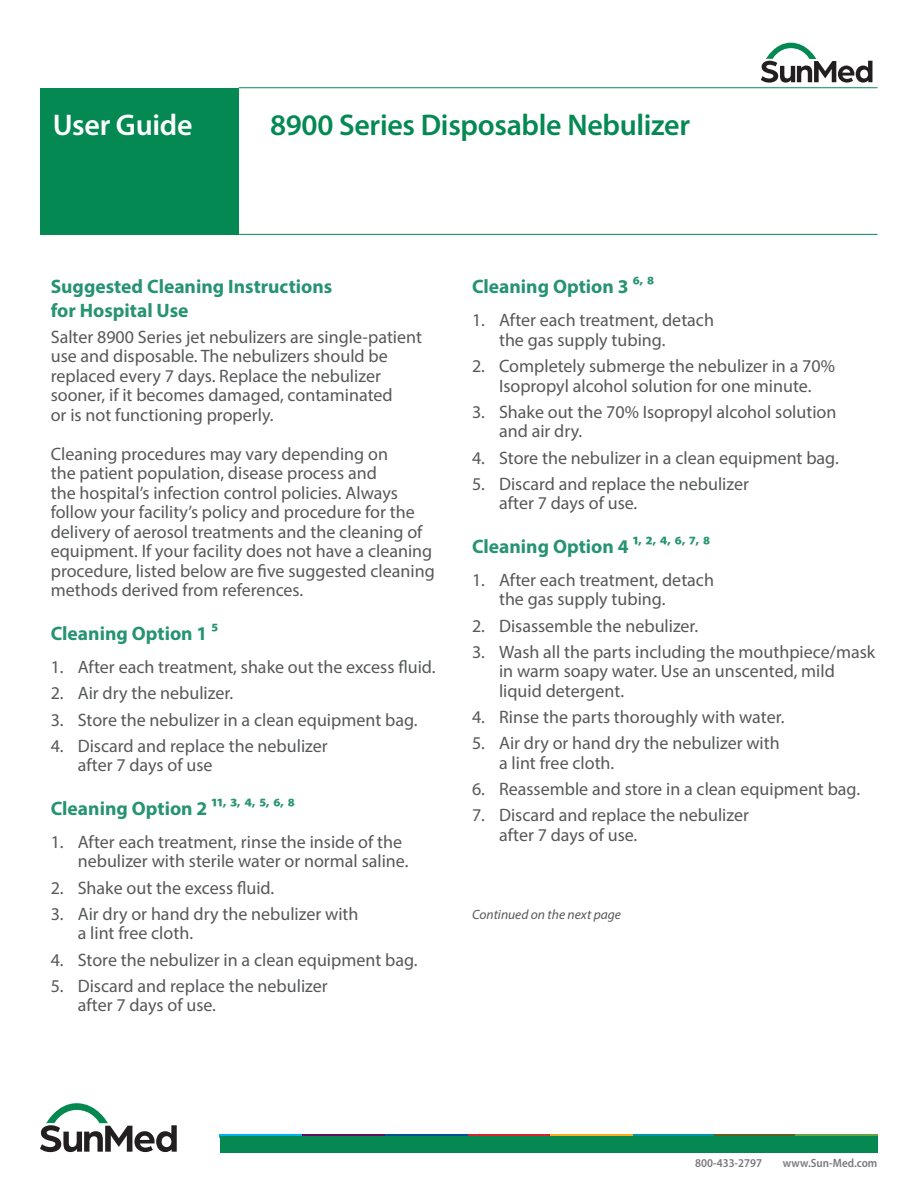
<style>
.page{position:relative;width:918px;height:1188px;background:#fff}
.page>*{position:absolute;margin:0;border:0;box-sizing:border-box;transform-origin:0 0}
.t1{font:600 30px "Myriad Pro";letter-spacing:-.01em;color:#048953}
.t2{font:600 30px "Myriad Pro";letter-spacing:-.01em;color:#fff}
.t3{font:700 19.5px/23.4px "Myriad Pro";color:#269373}
.t4{font:18px/19.5px "Myriad Pro";color:#57585a}
.t5{font:italic 13.5px "Myriad Pro";color:#57585a}
.t6{font:600 semi-condensed 12px "Myriad Pro";color:#787a7d}
</style>
<div class="page">
<div style="left:40px;top:88px;width:199px;height:146px;background:#048953"></div>
<hr style="left:239px;top:87px;width:639px;height:1px;background:#048953">
<hr style="left:239px;top:234px;width:639px;height:1px;background:#048953">
<svg style="left:40px;top:1103px;width:137px;height:49px"></svg>
<hr style="left:302px;top:1134px;width:83px;height:4px;background:#690765">
<hr style="left:385px;top:1134px;width:83px;height:4px;background:#015198">
<hr style="left:468px;top:1134px;width:82px;height:4px;background:#db2230">
<hr style="left:550px;top:1134px;width:83px;height:4px;background:#faad19">
<hr style="left:633px;top:1134px;width:83px;height:4px;background:#0096aa">
<hr style="left:714px;top:1134px;width:83px;height:4px;background:#675a1b">
<hr style="left:795px;top:1134px;width:83px;height:4px;background:#6aa442">
<hr style="left:220px;top:1134px;width:82px;height:4px;background:#00b2ef">
<div style="left:220px;top:1136px;width:658px;height:17px;background:#058851"></div>
<svg style="left:761px;top:43px;width:111px;height:40px"></svg>
<h1 class="t2" style="left:53px;top:106px;width:141px">User Guide</h1>
<h1 class="t1" style="left:270px;top:106px;width:422px">8900 Series Disposable Nebulizer</h1>
<p class="t3" style="left:51px;top:274px;width:283px">Suggested Cleaning Instructions for Hospital Use</p>
<p class="t4" style="left:51px;top:327px;width:373px">Salter 8900 Series jet nebulizers are single-patient use and disposable. The nebulizers should be replaced every 7 days. Replace the nebulizer sooner, if it becomes damaged, contaminated<br>or is not functioning properly.</p>
<p class="t4" style="left:51px;top:444px;width:386px">Cleaning procedures may vary depending on<br>the patient population, disease process and<br>the hospital’s infection control policies. Always follow your facility’s policy and procedure for the delivery of aerosol treatments and the cleaning of equipment. If your facility does not have a cleaning procedure, listed below are five suggested cleaning methods derived from references.</p>
<p class="t3" style="left:51px;top:621px;width:169px">Cleaning Option 1 ⁵</p>
<p class="t4" style="left:51px;top:657px;width:386px">1. After each treatment, shake out the excess fluid.</p>
<p class="t4" style="left:51px;top:683px;width:184px">2. Air dry the nebulizer.</p>
<p class="t4" style="left:51px;top:709px;width:368px">3. Store the nebulizer in a clean equipment bag.</p>
<p class="t4" style="left:78px;top:736px;width:251px;text-indent:-27px">4. Discard and replace the nebulizer after 7 days of use</p>
<p class="t3" style="left:51px;top:796px;width:246px">Cleaning Option 2 11, 3, 4, 5, 6, 8</p>
<p class="t4" style="left:78px;top:832px;width:332px;text-indent:-27px">1. After each treatment, rinse the inside of the nebulizer with sterile water or normal saline.</p>
<p class="t4" style="left:51px;top:878px;width:225px">2. Shake out the excess fluid.</p>
<p class="t4" style="left:78px;top:904px;width:282px;text-indent:-27px">3. Air dry or hand dry the nebulizer with a lint free cloth.</p>
<p class="t4" style="left:51px;top:950px;width:368px">4. Store the nebulizer in a clean equipment bag.</p>
<p class="t4" style="left:78px;top:976px;width:251px;text-indent:-27px">5. Discard and replace the nebulizer after 7 days of use.</p>
<p class="t3" style="left:472px;top:274px;width:183px">Cleaning Option 3 ⁶, ⁸</p>
<p class="t4" style="left:499px;top:310px;width:216px;text-indent:-27px">1. After each treatment, detach the gas supply tubing.</p>
<p class="t4" style="left:472px;top:356px;width:364px;text-align:center">2. Completely submerge the nebulizer in a 70%<br>Isopropyl alcohol solution for one minute.</p>
<p class="t4" style="left:499px;top:402px;width:339px;text-indent:-27px">3. Shake out the 70% Isopropyl alcohol solution and air dry.</p>
<p class="t4" style="left:472px;top:447px;width:368px">4. Store the nebulizer in a clean equipment bag.</p>
<p class="t4" style="left:499px;top:474px;width:251px;text-indent:-27px">5. Discard and replace the nebulizer after 7 days of use.</p>
<p class="t3" style="left:472px;top:534px;width:240px">Cleaning Option 4 1, 2, 4, 6, 7, 8</p>
<p class="t4" style="left:499px;top:570px;width:216px;text-indent:-27px">1. After each treatment, detach the gas supply tubing.</p>
<p class="t4" style="left:472px;top:616px;width:228px">2. Disassemble the nebulizer.</p>
<p class="t4" style="left:499px;top:642px;width:378px;text-indent:-27px">3. Wash all the parts including the mouthpiece/mask in warm soapy water. Use an unscented, mild liquid detergent.</p>
<p class="t4" style="left:472px;top:707px;width:314px">4. Rinse the parts thoroughly with water.</p>
<p class="t4" style="left:499px;top:733px;width:282px;text-indent:-27px">5. Air dry or hand dry the nebulizer with a lint free cloth.</p>
<p class="t4" style="left:472px;top:779px;width:390px">6. Reassemble and store in a clean equipment bag.</p>
<p class="t4" style="left:499px;top:805px;width:251px;text-indent:-27px">7. Discard and replace the nebulizer after 7 days of use.</p>
<p class="t5" style="left:472px;top:906px;width:151px">Continued on the next page</p>
<p class="t6" style="left:695px;top:1156px;width:68px">800-433-2797</p>
<p class="t6" style="left:783px;top:1156px;width:96px">www.Sun-Med.com</p>
</div>
